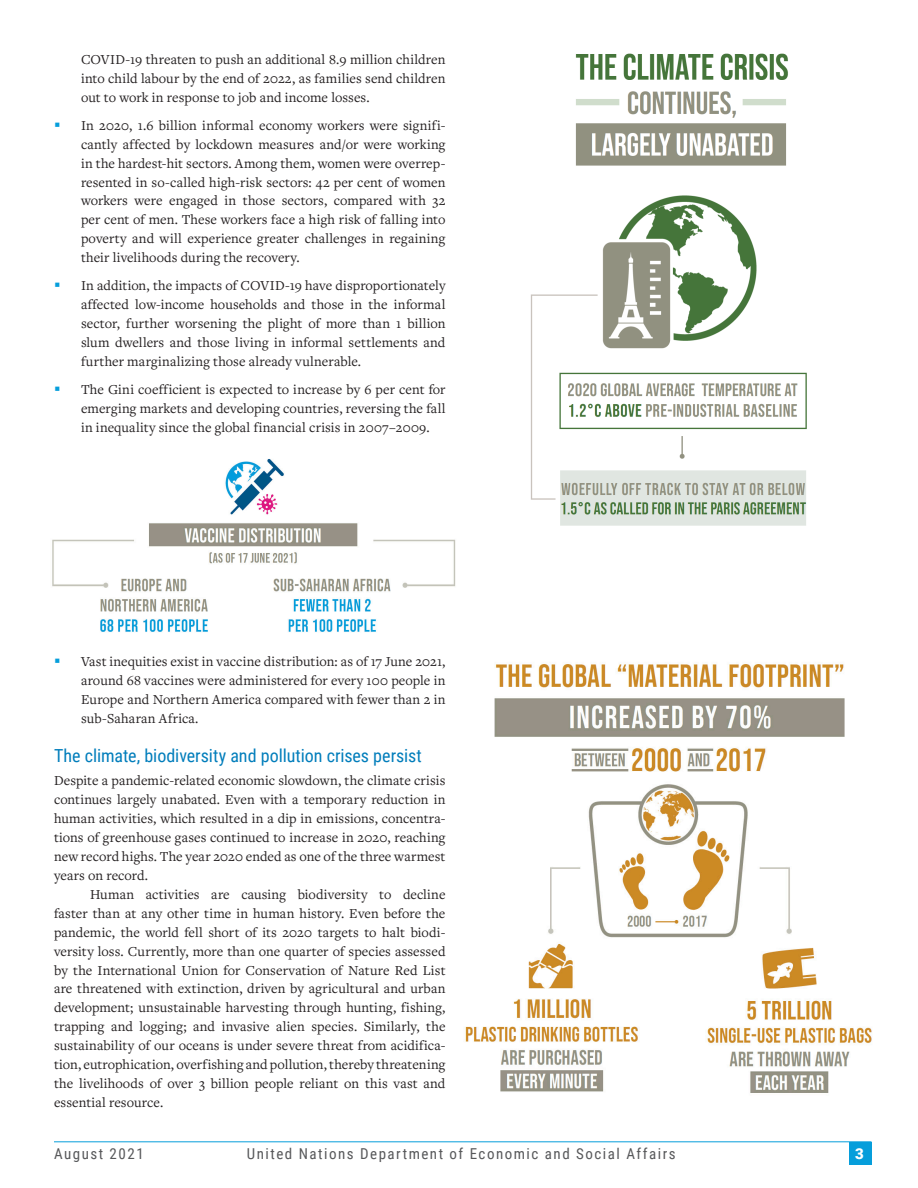
<style>
.page{position:relative;width:918px;height:1188px;background:#fff}
.page>*{position:absolute;margin:0;border:0;box-sizing:border-box;transform-origin:0 0}
.HL2{font:18px "Roboto Condensed";color:#007dbb}
.t1{font:15px "Roboto Condensed";letter-spacing:.1em;color:#57585a}
.t2{font:900 15px "Roboto";color:#fff}
.BodyText{font:14.25px/18.9px "Freight Text Pro";letter-spacing:.005em;color:#231f20;text-align:justify}
.BodyText1st{font:14.25px/18.9px "Freight Text Pro";letter-spacing:.005em;color:#231f20;text-align:justify}
</style>
<div class="page">
<div style="left:849px;top:1142px;width:22px;height:23px;background:#069edb"></div>
<hr style="left:54px;top:1141px;width:818px;height:1px;background:#069edb">
<img style="left:531px;top:53px;width:276px;height:472px">
<img style="left:52px;top:459px;width:404px;height:173px">
<div style="left:370px;top:445px;width:88px;height:88px;background:#fff"></div>
<img style="left:465px;top:664px;width:407px;height:429px">
<p class="BodyText" style="left:81px;top:49px;width:366px">COVID-19 threaten to push an additional 8.9 million children into child labour by the end of 2022, as families send children out to work in response to job and income losses.</p>
<p class="BodyText" style="left:81px;top:115px;width:366px">In 2020, 1.6 billion informal economy workers were signifi&shy;cantly affected by lockdown measures and/or were working in the hardest-hit sectors. Among them, women were overrep&shy;resented in so-called high-risk sectors: 42 per cent of women workers were engaged in those sectors, compared with 32 per cent of men. These workers face a high risk of falling into poverty and will experience greater challenges in regaining their livelihoods during the recovery.</p>
<p class="BodyText" style="left:81px;top:276px;width:366px">In addition, the impacts of COVID-19 have disproportionately affected low-income households and those in the informal sector, further worsening the plight of more than 1 billion slum dwellers and those living in informal settlements and further marginalizing those already vulnerable.</p>
<p class="BodyText" style="left:81px;top:379px;width:366px">The Gini coefficient is expected to increase by 6 per cent for emerging markets and developing countries, reversing the fall in inequality since the global financial crisis in 2007–2009.</p>
<p class="BodyText" style="left:81px;top:651px;width:366px">Vast inequities exist in vaccine distribution: as of 17 June 2021, around 68 vaccines were administered for every 100 people in Europe and Northern America compared with fewer than 2 in sub-Saharan Africa.</p>
<p class="HL2" style="left:54px;top:743px;width:369px">The climate, biodiversity and pollution crises persist</p>
<p class="BodyText1st" style="left:54px;top:771px;width:393px">Despite a pandemic-related economic slowdown, the climate crisis continues largely unabated. Even with a temporary reduction in human activities, which resulted in a dip in emissions, concentra&shy;tions of greenhouse gases continued to increase in 2020, reaching new record highs. The year 2020 ended as one of the three warmest years on record.</p>
<p class="BodyText" style="left:54px;top:884px;width:393px;text-indent:36px">Human activities are causing biodiversity to decline faster than at any other time in human history. Even before the pandemic, the world fell short of its 2020 targets to halt biodi&shy;versity loss. Currently, more than one quarter of species assessed by the International Union for Conservation of Nature Red List are threatened with extinction, driven by agricultural and urban development; unsustainable harvesting through hunting, fishing, trapping and logging; and invasive alien species. Similarly, the sustainability of our oceans is under severe threat from acidifica&shy;tion, eutrophication, overfishing and pollution, thereby threatening the livelihoods of over 3 billion people reliant on this vast and essential resource.</p>
<p class="t1" style="left:54px;top:1143px;width:91px">August 2021</p>
<p class="t1" style="left:247px;top:1143px;width:430px">United Nations Department of Economic and Social Affairs</p>
<p class="t2" style="left:855px;top:1143px;width:10px">3</p>
</div>
